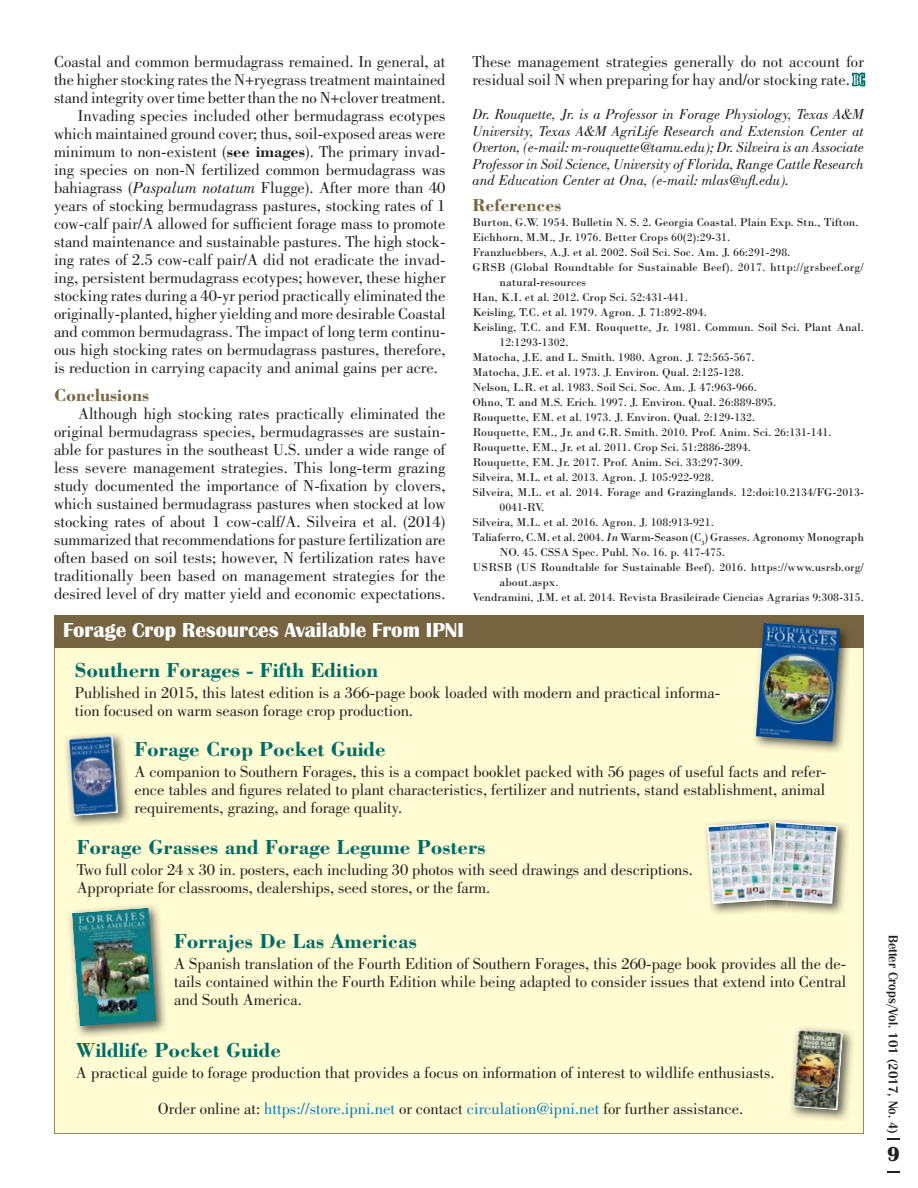
<style>
.page{position:relative;width:918px;height:1188px;background:#fff}
.page>*{position:absolute;margin:0;border:0;box-sizing:border-box;transform-origin:0 0}
.t1{font:700 21px "Bodoni";color:#006c67}
.t2{font:700 21px "Britannic T";color:#fff}
.t3{font:700 21px "Britannic T";color:#231f20}
.t4{font:700 18px "Bodoni";color:#776441}
.t5{font:16.5px/18px "Bodoni";color:#231f20;text-align:justify}
.t6{font:italic 15px/16.5px "Bodoni";color:#231f20;text-align:justify}
.t7{font:500 13.5px "Britannic T";color:#231f20}
.t8{font:12px "Bodoni";color:#231f20}
.s1{font-weight:700}
.s2{font-style:italic}
.s3{font-family:"Bodoni MT Condensed";color:#006c67}
.s4{font-family:"Bodoni MT Condensed";color:#fff}
.s5{color:#007dc3}
</style>
<div class="page">
<svg style="left:887px;top:1138px;width:13px;height:2px"></svg>
<svg style="left:887px;top:1172px;width:13px;height:1px"></svg>
<div style="left:54px;top:648px;width:810px;height:486px;background:#fffbd2"></div>
<div style="left:54px;top:616px;width:810px;height:32px;background:#776441"></div>
<img style="left:752px;top:628px;width:100px;height:126px">
<img style="left:756px;top:623px;width:84px;height:119px">
<img style="left:64px;top:731px;width:65px;height:97px">
<img style="left:68px;top:736px;width:50px;height:80px">
<img style="left:68px;top:904px;width:100px;height:134px">
<img style="left:72px;top:908px;width:84px;height:118px">
<img style="left:703px;top:818px;width:63px;height:98px">
<img style="left:787px;top:818px;width:62px;height:98px">
<img style="left:766px;top:818px;width:21px;height:98px">
<img style="left:707px;top:822px;width:131px;height:82px">
<img style="left:771px;top:823px;width:65px;height:80px">
<img style="left:788px;top:1025px;width:67px;height:96px">
<img style="left:792px;top:1029px;width:51px;height:81px">
<p class="t5" style="left:54px;top:54px;width:393px">Coastal and common bermudagrass remained. In general, at</p>
<p class="t5" style="left:54px;top:72px;width:393px">the higher stocking rates the N+ryegrass treatment maintained</p>
<p class="t5" style="left:54px;top:90px;width:393px">stand integrity over time better than the no N+clover treatment.</p>
<p class="t5" style="left:78px;top:108px;width:369px">Invading species included other bermudagrass ecotypes</p>
<p class="t5" style="left:54px;top:126px;width:393px">which maintained ground cover; thus, soil-exposed areas were</p>
<p class="t5" style="left:54px;top:144px;width:393px">minimum to non-existent (<span class="s1">see images</span>). The primary invad-</p>
<p class="t5" style="left:54px;top:162px;width:393px">ing species on non-N fertilized common bermudagrass was</p>
<p class="t5" style="left:54px;top:180px;width:393px">bahiagrass (<span class="s2">Paspalum notatum</span> Flugge). After more than 40</p>
<p class="t5" style="left:54px;top:198px;width:393px">years of stocking bermudagrass pastures, stocking rates of 1</p>
<p class="t5" style="left:54px;top:216px;width:393px">cow-calf pair/A allowed for sufficient forage mass to promote</p>
<p class="t5" style="left:54px;top:234px;width:393px">stand maintenance and sustainable pastures. The high stock-</p>
<p class="t5" style="left:54px;top:252px;width:393px">ing rates of 2.5 cow-calf pair/A did not eradicate the invad-</p>
<p class="t5" style="left:54px;top:270px;width:393px">ing, persistent bermudagrass ecotypes; however, these higher</p>
<p class="t5" style="left:54px;top:288px;width:393px">stocking rates during a 40-yr period practically eliminated the</p>
<p class="t5" style="left:54px;top:306px;width:393px">originally-planted, higher yielding and more desirable Coastal</p>
<p class="t5" style="left:54px;top:324px;width:393px">and common bermudagrass. The impact of long term continu-</p>
<p class="t5" style="left:54px;top:342px;width:393px">ous high stocking rates on bermudagrass pastures, therefore,</p>
<p class="t5" style="left:54px;top:360px;width:385px">is reduction in carrying capacity and animal gains per acre.</p>
<p class="t4" style="left:54px;top:389px;width:97px">Conclusions</p>
<p class="t5" style="left:54px;top:406px;width:393px;text-indent:24px">Although high stocking rates practically eliminated the original bermudagrass species, bermudagrasses are sustain&shy;able for pastures in the southeast U.S. under a wide range of less severe management strategies. This long-term grazing study documented the importance of N-fixation by clovers, which sustained bermudagrass pastures when stocked at low stocking rates of about 1 cow-calf/A. Silveira et al. (2014) summarized that recommendations for pasture fertilization are often based on soil tests; however, N fertilization rates have traditionally been based on management strategies for the desired level of dry matter yield and economic expectations.</p>
<p class="t5" style="left:473px;top:54px;width:393px">These management strategies generally do not account for residual soil N when preparing for hay and/or stocking rate. <span class="s3">B</span><span class="s4">C</span></p>
<p class="t6" style="left:472px;top:108px;width:393px">Dr. Rouquette, Jr. is a Professor in Forage Physiology, Texas A&amp;M University, Texas A&amp;M AgriLife Research and Extension Center at Overton, (e-mail: m-rouquette@tamu.edu); Dr. Silveira is an Associate Professor in Soil Science, University of Florida, Range Cattle Research and Education Center at Ona, (e-mail: mlas@ufl.edu).</p>
<p class="t4" style="left:472px;top:198px;width:90px">References</p>
<p class="t8" style="left:472px;top:218px;width:388px">Burton, G.W. 1954. Bulletin N. S. 2. Georgia Coastal. Plain Exp. Stn., Tifton.</p>
<p class="t8" style="left:472px;top:233px;width:259px">Eichhorn, M.M., Jr. 1976. Better Crops 60(2):29-31.</p>
<p class="t8" style="left:472px;top:248px;width:320px">Franzluebbers, A.J. et al. 2002. Soil Sci. Soc. Am. J. 66:291-298.</p>
<p class="t8" style="left:472px;top:263px;width:393px">GRSB (Global Roundtable for Sustainable Beef). 2017. http://grsbeef.org/</p>
<p class="t8" style="left:500px;top:278px;width:88px">natural-resources</p>
<p class="t8" style="left:472px;top:293px;width:217px">Han, K.I. et al. 2012. Crop Sci. 52:431-441.</p>
<p class="t8" style="left:472px;top:308px;width:236px">Keisling, T.C. et al. 1979. Agron. J. 71:892-894.</p>
<p class="t8" style="left:472px;top:323px;width:393px">Keisling, T.C. and F.M. Rouquette, Jr. 1981. Commun. Soil Sci. Plant Anal.</p>
<p class="t8" style="left:500px;top:338px;width:71px">12:1293-1302.</p>
<p class="t8" style="left:472px;top:353px;width:284px">Matocha, J.E. and L. Smith. 1980. Agron. J. 72:565-567.</p>
<p class="t8" style="left:472px;top:368px;width:273px">Matocha, J.E. et al. 1973. J. Environ. Qual. 2:125-128.</p>
<p class="t8" style="left:472px;top:383px;width:286px">Nelson, L.R. et al. 1983. Soil Sci. Soc. Am. J. 47:963-966.</p>
<p class="t8" style="left:472px;top:398px;width:305px">Ohno, T. and M.S. Erich. 1997. J. Environ. Qual. 26:889-895.</p>
<p class="t8" style="left:472px;top:413px;width:284px">Rouquette, F.M. et al. 1973. J. Environ. Qual. 2:129-132.</p>
<p class="t8" style="left:472px;top:428px;width:361px">Rouquette, F.M., Jr. and G.R. Smith. 2010. Prof. Anim. Sci. 26:131-141.</p>
<p class="t8" style="left:472px;top:443px;width:280px">Rouquette, F.M., Jr. et al. 2011. Crop Sci. 51:2886-2894.</p>
<p class="t8" style="left:472px;top:458px;width:272px">Rouquette, F.M. Jr. 2017. Prof. Anim. Sci. 33:297-309.</p>
<p class="t8" style="left:472px;top:473px;width:243px">Silveira, M.L. et al. 2013. Agron. J. 105:922-928.</p>
<p class="t8" style="left:472px;top:488px;width:393px">Silveira, M.L. et al. 2014. Forage and Grazinglands. 12:doi:10.2134/FG-2013-</p>
<p class="t8" style="left:500px;top:503px;width:46px">0041-RV.</p>
<p class="t8" style="left:472px;top:518px;width:243px">Silveira, M.L. et al. 2016. Agron. J. 108:913-921.</p>
<p class="t8" style="left:472px;top:533px;width:393px">Taliaferro, C.M. et al. 2004. <span class="s2">In</span> Warm-Season (C<sub>3</sub>) Grasses. Agronomy Monograph</p>
<p class="t8" style="left:500px;top:548px;width:227px">NO. 45. CSSA Spec. Publ. No. 16. p. 417-475.</p>
<p class="t8" style="left:473px;top:563px;width:393px">USRSB (US Roundtable for Sustainable Beef). 2016. https://www.usrsb.org/</p>
<p class="t8" style="left:500px;top:578px;width:61px">about.aspx.</p>
<p class="t8" style="left:473px;top:593px;width:393px">Vendramini, J.M. et al. 2014. Revista Brasileirade Ciencias Agrarias 9:308-315.</p>
<p class="t2" style="left:63px;top:623px;width:403px">Forage Crop Resources Available From IPNI</p>
<p class="t1" style="left:75px;top:663px;width:305px">Southern Forages - Fifth Edition</p>
<p class="t5" style="left:75px;top:685px;width:647px">Published in 2015, this latest edition is a 366-page book loaded with modern and practical informa&shy;tion focused on warm season forage crop production.</p>
<p class="t1" style="left:134px;top:742px;width:253px">Forage Crop Pocket Guide</p>
<p class="t5" style="left:134px;top:764px;width:693px">A companion to Southern Forages, this is a compact booklet packed with 56 pages of useful facts and refer&shy;ence tables and figures related to plant characteristics, fertilizer and nutrients, stand establishment, animal requirements, grazing, and forage quality.</p>
<p class="t1" style="left:77px;top:840px;width:410px">Forage Grasses and Forage Legume Posters</p>
<p class="t5" style="left:77px;top:862px;width:618px">Two full color 24 x 30 in. posters, each including 30 photos with seed drawings and descriptions.<br>Appropriate for classrooms, dealerships, seed stores, or the farm.</p>
<p class="t1" style="left:174px;top:933px;width:244px">Forrajes De Las Americas</p>
<p class="t5" style="left:174px;top:956px;width:674px">A Spanish translation of the Fourth Edition of Southern Forages, this 260-page book provides all the de&shy;tails contained within the Fourth Edition while being adapted to consider issues that extend into Central and South America.</p>
<p class="t1" style="left:76px;top:1042px;width:206px">Wildlife Pocket Guide</p>
<p class="t5" style="left:76px;top:1065px;width:700px">A practical guide to forage production that provides a focus on information of interest to wildlife enthusiasts.</p>
<p class="t5" style="left:158px;top:1101px;width:587px">Order online at: <span class="s5">https://store.ipni.net</span> or contact <span class="s5">circulation@ipni.net</span> for further assistance.</p>
<p class="t7" style="left:901px;top:935px;width:200px;rotate:90deg">Better Crops/Vol. 101 (2017, No. 4)</p>
<p class="t3" style="left:887px;top:1147px;width:14px">9</p>
</div>
